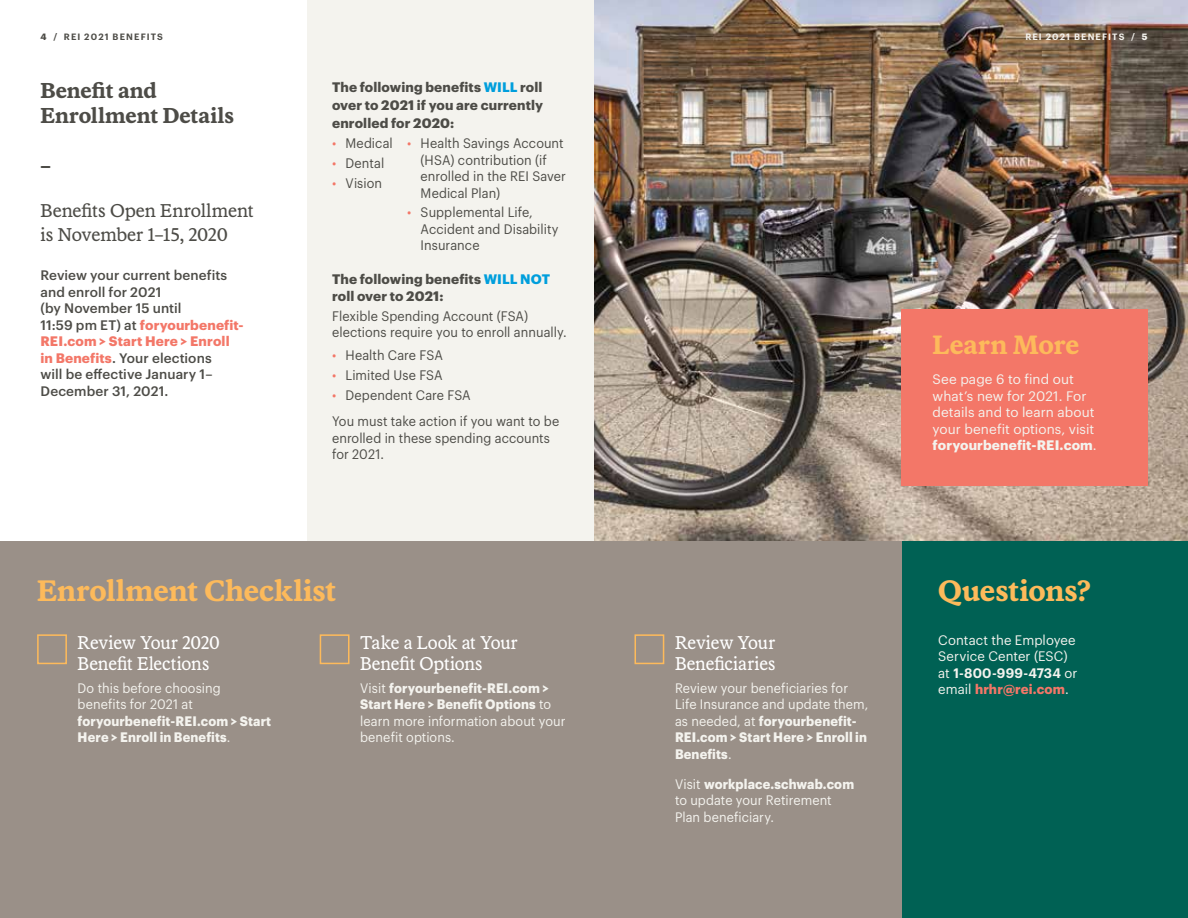
<style>
.page{position:relative;width:1188px;height:918px;background:#fff}
.page>*{position:absolute;margin:0;border:0;box-sizing:border-box;transform-origin:0 0}
.t1{font:600 28.8px "REI Stuart";letter-spacing:-.01em;color:#fdba5b}
.t2{font:600 25.8px "REI Stuart";color:#fdba5b}
.t3{font:600 21px/25.2px "REI Stuart";letter-spacing:-.005em;color:#4d4c47}
.t4{font:700 21px "REI Stuart";color:#4d4c47}
.t5{font:18px/21px "REI Stuart";letter-spacing:-.01em;color:#fff;scale:.96 1}
.t6{font:18px/24px "REI Stuart";letter-spacing:-.01em;color:#4d4c47}
.t7{font:13.5px/16.5px "Graphik";letter-spacing:.005em;color:#4d4c47;scale:.94 1}
.t8{font:13.5px/16.5px "Graphik";letter-spacing:.005em;color:#f4f3ee;scale:.94 1}
.t9{font:13.5px/16.5px "Graphik";letter-spacing:.005em;color:#f4f3ee}
.t10{font:500 13.5px/16.5px "Graphik";letter-spacing:.005em;color:#4d4c47}
.t11{font:700 13.5px/18px "Graphik";letter-spacing:.01em;color:#4d4c47;text-align:justify}
.t12{font:700 13.5px/16.5px "Graphik";letter-spacing:.01em;color:#f4f3ee;scale:.94 1}
.t13{font:600 9px "Graphik";letter-spacing:.125em;color:#4d4c47}
.t14{font:600 9px "Graphik";letter-spacing:.125em;color:#f4f3ee}
.s1{font-weight:700}
.s2{font-weight:700;color:#f37768}
.s3{color:#009edc}
.s4{color:#f37768}
.s5{font-weight:400}
.s6{font-weight:600}
</style>
<div class="page">
<div style="left:307px;top:0;width:287px;height:541px;background:#f4f3ee"></div>
<img style="left:594px;top:0;width:594px;height:541px">
<div style="left:901px;top:541px;width:287px;height:377px;background:#006154"></div>
<div style="left:901px;top:309px;width:247px;height:177px;background:#f37768"></div>
<div style="left:0;top:541px;width:901px;height:377px;background:#9a9088"></div>
<div style="left:37px;top:634px;width:30px;height:30px;border:2px solid #fdba5b"></div>
<div style="left:320px;top:634px;width:30px;height:30px;border:2px solid #fdba5b"></div>
<div style="left:635px;top:634px;width:29px;height:30px;border:2px solid #fdba5b"></div>
<p class="t13" style="left:41px;top:30px;width:124px"><span class="s1">4</span> / REI 2021 BENEFITS</p>
<p class="t14" style="left:1025px;top:30px;width:124px">REI 2021 BENEFITS / <span class="s1">5</span></p>
<h3 class="t3" style="left:40px;top:78px;width:195px">Benefit and<br>Enrollment Details</h3>
<h3 class="t4" style="left:40px;top:153px;width:12px">–</h3>
<h3 class="t6" style="left:40px;top:199px;width:215px">Benefits Open Enrollment is November 1–15, 2020</h3>
<p class="t10" style="left:40px;top:266px;width:205px">Review your current benefits and enroll for 2021<br>(by November 15 until<br>11:59 pm ET) at <span class="s2">foryourbenefit-<br>REI.com &gt; Start Here &gt; Enroll in Benefits</span>. Your elections<br>will be effective January 1–<br>December 31, 2021.</p>
<p class="t11" style="left:332px;top:77px;width:213px">The following benefits <span class="s3">WILL</span> roll over to 2021 if you are currently enrolled for 2020:</p>
<p class="t7" style="left:332px;top:134px;width:66px"><span class="s4">•</span> Medical</p>
<p class="t7" style="left:332px;top:154px;width:57px"><span class="s4">•</span> Dental</p>
<p class="t7" style="left:332px;top:173px;width:55px"><span class="s4">•</span> Vision</p>
<p class="t7" style="left:421px;top:134px;width:156px;text-indent:-14px"><span class="s4">•</span> Health Savings Account (HSA) contribution (if enrolled in the REI Saver<br>Medical Plan)</p>
<p class="t7" style="left:421px;top:203px;width:148px;text-indent:-14px"><span class="s4">•</span> Supplemental Life,<br>Accident and Disability<br>Insurance</p>
<p class="t11" style="left:332px;top:270px;width:220px;line-height:16.5px">The following benefits <span class="s3">WILL NOT </span>roll over to 2021:</p>
<p class="t7" style="left:332px;top:306px;width:251px">Flexible Spending Account (FSA) elections require you to enroll annually.</p>
<p class="t7" style="left:332px;top:346px;width:119px"><span class="s4">•</span> Health Care FSA</p>
<p class="t7" style="left:332px;top:366px;width:119px"><span class="s4">•</span> Limited Use FSA</p>
<p class="t7" style="left:332px;top:380px;width:243px;line-height:26.5px"><span class="s4">•</span> Dependent Care FSA<br>You must take action if you want to be</p>
<p class="t7" style="left:332px;top:429px;width:233px">enrolled in these spending accounts for 2021.</p>
<h1 class="t1" style="left:37px;top:573px;width:301px">Enrollment Checklist</h1>
<h3 class="t5" style="left:78px;top:632px;width:150px">Review Your 2020<br>Benefit Elections</h3>
<p class="t8" style="left:78px;top:679px;width:154px">Do this before choosing benefits for 2021 at</p>
<p class="t12" style="left:78px;top:712px;width:207px">foryourbenefit-REI.com &gt; Start<br>Here &gt; Enroll in Benefits<span class="s5">.</span></p>
<h3 class="t5" style="left:360px;top:632px;width:166px">Take a Look at Your<br>Benefit Options</h3>
<p class="t8" style="left:360px;top:679px;width:220px">Visit <span class="s1">foryourbenefit-REI.com &gt;<br>Start Here &gt; Benefit Options</span> to learn more information about your benefit options.</p>
<h3 class="t5" style="left:675px;top:632px;width:106px">Review Your<br>Beneficiaries</h3>
<p class="t8" style="left:675px;top:679px;width:207px">Review your beneficiaries for<br>Life Insurance and update them, as needed, at <span class="s1">foryourbenefit-<br>REI.com &gt; Start Here &gt; Enroll in<br>Benefits</span>.</p>
<p class="t8" style="left:675px;top:775px;width:192px">Visit <span class="s1">workplace.schwab.com </span>to update your Retirement<br>Plan beneficiary.</p>
<h2 class="t2" style="left:933px;top:329px;width:148px">Learn More</h2>
<p class="t9" style="left:933px;top:370px;width:165px">See page 6 to find out what’s new for 2021. For details and to learn about your benefit options, visit <span class="s1">foryourbenefit-REI.com</span>.</p>
<h1 class="t1" style="left:938px;top:573px;width:154px">Questions?</h1>
<p class="t9" style="left:938px;top:631px;width:141px">Contact the Employee<br>Service Center (ESC) at <span class="s6">1-800-999-4734</span> or email <span class="s2">hrhr@rei.com</span>.</p>
</div>
